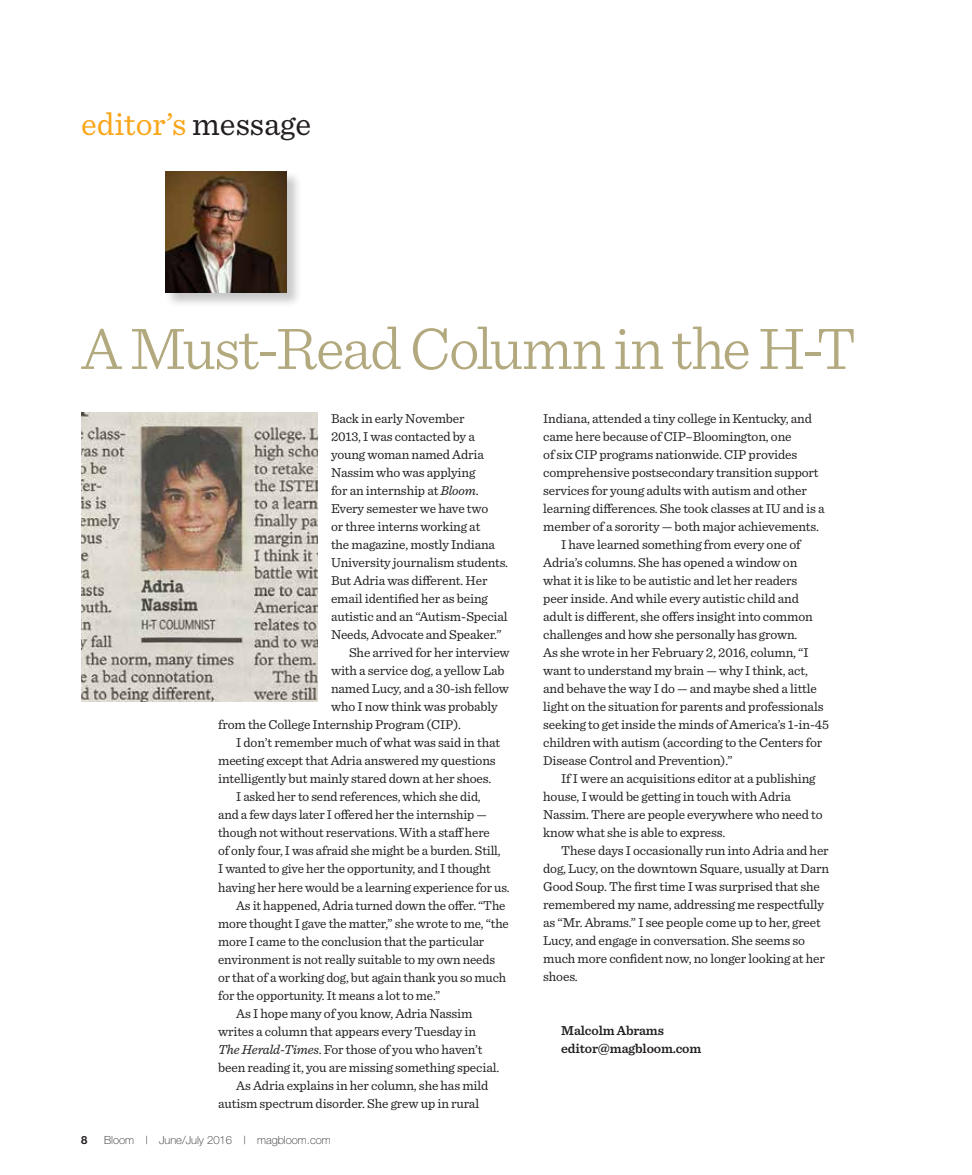
<style>
.page{position:relative;width:972px;height:1175px;background:#fff}
.page>*{position:absolute;margin:0;border:0;box-sizing:border-box;transform-origin:0 0}
.t1{font:300 61.5px "Sentinel";letter-spacing:-.025em;color:#b3a97e}
.t2{font:33px "Sentinel";color:#faa61a}
.t3{font:13.5px "Sentinel";letter-spacing:-.01em;color:#231f20}
.t4{font:600 13.5px/18px "Sentinel";letter-spacing:-.01em;color:#231f20}
.t5{font:100 11.25px "Helvetica Neue";color:#231f20}
.t6{font:700 11.25px "Helvetica Neue";color:#231f20}
.s1{color:#231f20}
.s2{font-style:italic}
</style>
<div class="page">
<div style="left:165px;top:170px;width:137px;height:138px;background:#231f20;opacity:.25"></div>
<img style="left:165px;top:171px;width:122px;height:122px">
<img style="left:81px;top:413px;width:237px;height:289px">
<h2 class="t2" style="left:81px;top:99px;width:232px">editor’s <span class="s1">message</span></h2>
<h1 class="t1" style="left:81px;top:302px;width:777px">A Must-Read Column in the H-T</h1>
<p class="t3" style="left:331px;top:408px;width:135px">Back in early November</p>
<p class="t3" style="left:331px;top:426px;width:145px">2013, I was contacted by a</p>
<p class="t3" style="left:331px;top:444px;width:154px">young woman named Adria</p>
<p class="t3" style="left:331px;top:462px;width:146px">Nassim who was applying</p>
<p class="t3" style="left:331px;top:480px;width:149px">for an internship at <span class="s2">Bloom</span>.</p>
<p class="t3" style="left:331px;top:498px;width:159px">Every semester we have two</p>
<p class="t3" style="left:331px;top:516px;width:151px">or three interns working at</p>
<p class="t3" style="left:331px;top:534px;width:166px">the magazine, mostly Indiana</p>
<p class="t3" style="left:331px;top:552px;width:179px">University journalism students.</p>
<p class="t3" style="left:331px;top:570px;width:158px">But Adria was different. Her</p>
<p class="t3" style="left:331px;top:588px;width:158px">email identified her as being</p>
<p class="t3" style="left:331px;top:606px;width:178px">autistic and an “Autism-Special</p>
<p class="t3" style="left:331px;top:624px;width:172px">Needs, Advocate and Speaker.”</p>
<p class="t3" style="left:349px;top:642px;width:162px">She arrived for her interview</p>
<p class="t3" style="left:331px;top:660px;width:175px">with a service dog, a yellow Lab</p>
<p class="t3" style="left:331px;top:678px;width:179px">named Lucy, and a 30-ish fellow</p>
<p class="t3" style="left:331px;top:696px;width:168px">who I now think was probably</p>
<p class="t3" style="left:218px;top:714px;width:244px">from the College Internship Program (CIP).</p>
<p class="t3" style="left:236px;top:732px;width:265px">I don’t remember much of what was said in that</p>
<p class="t3" style="left:218px;top:750px;width:279px">meeting except that Adria answered my questions</p>
<p class="t3" style="left:218px;top:768px;width:275px">intelligently but mainly stared down at her shoes.</p>
<p class="t3" style="left:236px;top:786px;width:246px">I asked her to send references, which she did,</p>
<p class="t3" style="left:218px;top:804px;width:270px">and a few days later I offered her the internship —</p>
<p class="t3" style="left:218px;top:822px;width:273px">though not without reservations. With a staff here</p>
<p class="t3" style="left:218px;top:840px;width:284px">of only four, I was afraid she might be a burden. Still,</p>
<p class="t3" style="left:218px;top:858px;width:274px">I wanted to give her the opportunity, and I thought</p>
<p class="t3" style="left:218px;top:876px;width:293px">having her here would be a learning experience for us.</p>
<p class="t3" style="left:236px;top:894px;width:271px">As it happened, Adria turned down the offer. “The</p>
<p class="t3" style="left:218px;top:912px;width:292px">more thought I gave the matter,” she wrote to me, “the</p>
<p class="t3" style="left:218px;top:930px;width:268px">more I came to the conclusion that the particular</p>
<p class="t3" style="left:218px;top:948px;width:278px">environment is not really suitable to my own needs</p>
<p class="t3" style="left:218px;top:966px;width:290px">or that of a working dog, but again thank you so much</p>
<p class="t3" style="left:218px;top:984px;width:224px">for the opportunity. It means a lot to me.”</p>
<p class="t3" style="left:236px;top:1002px;width:238px">As I hope many of you know, Adria Nassim</p>
<p class="t3" style="left:218px;top:1020px;width:259px">writes a column that appears every Tuesday in</p>
<p class="t3" style="left:218px;top:1038px;width:266px"><span class="s2">The Herald-Times</span>. For those of you who haven’t</p>
<p class="t3" style="left:218px;top:1056px;width:283px">been reading it, you are missing something special.</p>
<p class="t3" style="left:236px;top:1074px;width:254px">As Adria explains in her column, she has mild</p>
<p class="t3" style="left:218px;top:1092px;width:263px">autism spectrum disorder. She grew up in rural</p>
<p class="t6" style="left:81px;top:1132px;width:8px">8</p>
<p class="t5" style="left:104px;top:1133px;width:228px">Bloom | June/July 2016 | magbloom.com</p>
<p class="t3" style="left:543px;top:408px;width:270px">Indiana, attended a tiny college in Kentucky, and</p>
<p class="t3" style="left:543px;top:426px;width:250px">came here because of CIP–Bloomington, one</p>
<p class="t3" style="left:543px;top:444px;width:256px">of six CIP programs nationwide. CIP provides</p>
<p class="t3" style="left:543px;top:462px;width:277px">comprehensive postsecondary transition support</p>
<p class="t3" style="left:543px;top:480px;width:265px">services for young adults with autism and other</p>
<p class="t3" style="left:543px;top:498px;width:283px">learning differences. She took classes at IU and is a</p>
<p class="t3" style="left:543px;top:516px;width:277px">member of a sorority — both major achievements.</p>
<p class="t3" style="left:561px;top:534px;width:241px">I have learned something from every one of</p>
<p class="t3" style="left:543px;top:552px;width:256px">Adria’s columns. She has opened a window on</p>
<p class="t3" style="left:543px;top:570px;width:255px">what it is like to be autistic and let her readers</p>
<p class="t3" style="left:543px;top:588px;width:257px">peer inside. And while every autistic child and</p>
<p class="t3" style="left:543px;top:606px;width:271px">adult is different, she offers insight into common</p>
<p class="t3" style="left:543px;top:624px;width:256px">challenges and how she personally has grown.</p>
<p class="t3" style="left:543px;top:642px;width:267px">As she wrote in her February 2, 2016, column, “I</p>
<p class="t3" style="left:543px;top:660px;width:266px">want to understand my brain — why I think, act,</p>
<p class="t3" style="left:543px;top:678px;width:275px">and behave the way I do — and maybe shed a little</p>
<p class="t3" style="left:543px;top:696px;width:282px">light on the situation for parents and professionals</p>
<p class="t3" style="left:543px;top:714px;width:287px">seeking to get inside the minds of America’s 1-in-45</p>
<p class="t3" style="left:543px;top:732px;width:281px">children with autism (according to the Centers for</p>
<p class="t3" style="left:543px;top:750px;width:191px">Disease Control and Prevention).”</p>
<p class="t3" style="left:561px;top:768px;width:256px">If I were an acquisitions editor at a publishing</p>
<p class="t3" style="left:543px;top:786px;width:249px">house, I would be getting in touch with Adria</p>
<p class="t3" style="left:543px;top:804px;width:281px">Nassim. There are people everywhere who need to</p>
<p class="t3" style="left:543px;top:822px;width:184px">know what she is able to express.</p>
<p class="t3" style="left:561px;top:840px;width:269px">These days I occasionally run into Adria and her</p>
<p class="t3" style="left:543px;top:858px;width:288px">dog, Lucy, on the downtown Square, usually at Darn</p>
<p class="t3" style="left:543px;top:876px;width:278px">Good Soup. The first time I was surprised that she</p>
<p class="t3" style="left:543px;top:894px;width:282px">remembered my name, addressing me respectfully</p>
<p class="t3" style="left:543px;top:912px;width:279px">as “Mr. Abrams.” I see people come up to her, greet</p>
<p class="t3" style="left:543px;top:930px;width:263px">Lucy, and engage in conversation. She seems so</p>
<p class="t3" style="left:543px;top:948px;width:283px">much more confident now, no longer looking at her</p>
<p class="t3" style="left:543px;top:966px;width:36px">shoes.</p>
<p class="t4" style="left:561px;top:1021px;width:142px">Malcolm Abrams editor@magbloom.com</p>
</div>
